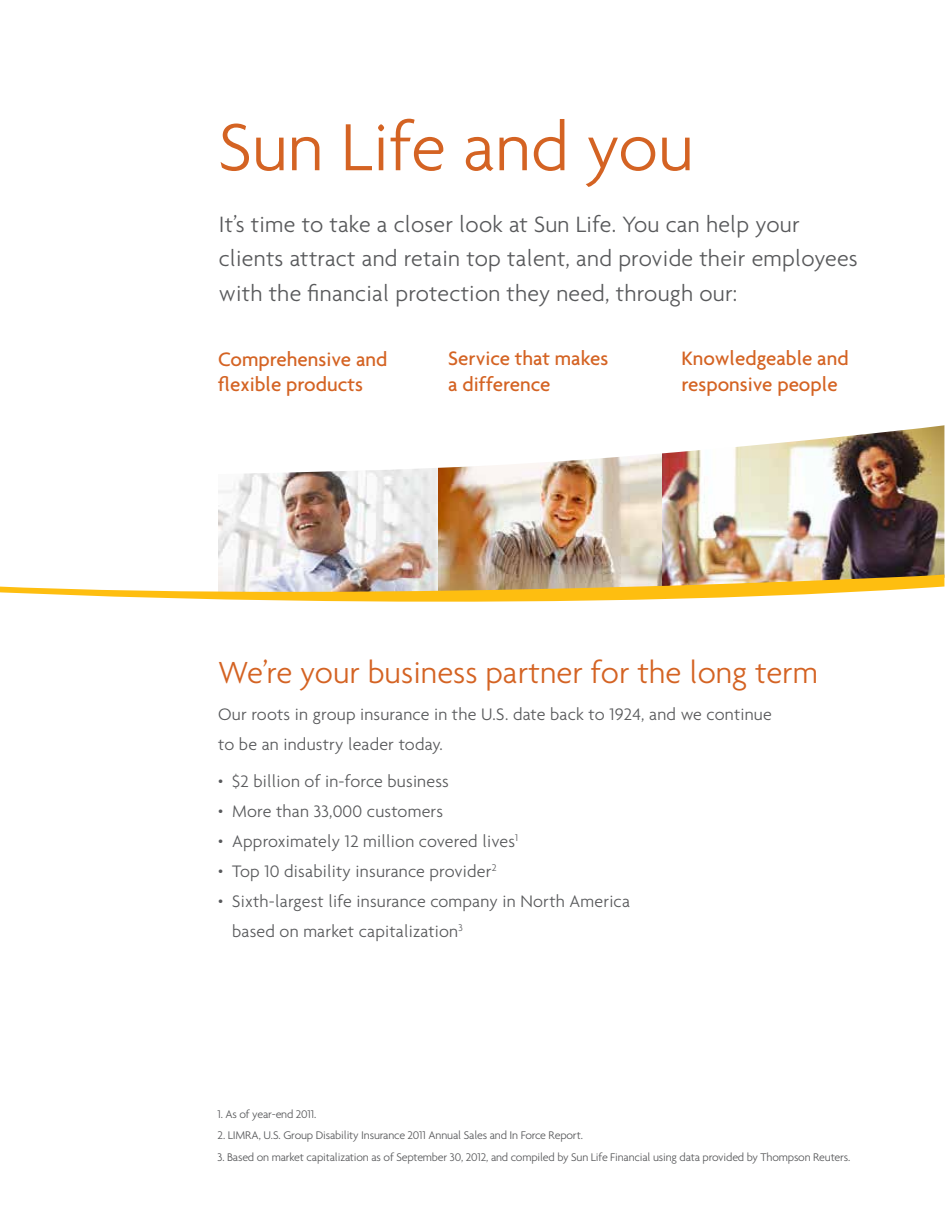
<style>
.page{position:relative;width:945px;height:1215px;background:#fff}
.page>*{position:absolute;margin:0;border:0;box-sizing:border-box;transform-origin:0 0}
._36_38_AgendaLight_W{font:300 72px "Agenda";color:#d46323}
._22_24_Header_159__2{font:300 33px "Agenda";color:#d46323}
.IntroTxt_AgendaLt_16{font:300 24px/34.5px "Agenda";letter-spacing:.01em;color:#58595b}
._14_16_AgendaLight_1{font:500 21px/25.5px "Agenda";color:#d46323}
.IntroTxt_AgendaLt_16-2{font:300 18px/30px "Agenda";letter-spacing:.01em;color:#58595b}
._8_10_Disclosure{font:300 12px "Agenda";letter-spacing:-.015em;color:#58595b}
.s1{font-size:13.5px}
</style>
<div class="page">
<img style="left:437px;top:474px;width:225px;height:101px">
<img style="left:218px;top:474px;width:219px;height:101px">
<img style="left:662px;top:474px;width:282px;height:101px">
<svg style="left:245px;top:425px;width:699px;height:49px"></svg>
<img style="left:0;top:575px;width:944px;height:27px">
<img style="left:944px;top:425px;width:1px;height:162px">
<p class="_36_38_AgendaLight_W" style="left:219px;top:105px;width:477px">Sun Life and you</p>
<p class="IntroTxt_AgendaLt_16" style="left:219px;top:206px;width:641px">It’s time to take a closer look at Sun Life. You can help your clients attract and retain top talent, and provide their employees with the financial protection they need, through our:</p>
<p class="_14_16_AgendaLight_1" style="left:218px;top:346px;width:171px">Comprehensive and flexible products</p>
<p class="_14_16_AgendaLight_1" style="left:448px;top:345px;width:162px">Service that makes a difference</p>
<p class="_14_16_AgendaLight_1" style="left:681px;top:345px;width:169px">Knowledgeable and responsive people</p>
<p class="_22_24_Header_159__2" style="left:218px;top:654px;width:601px">We’re your business partner for the long term</p>
<p class="IntroTxt_AgendaLt_16-2" style="left:218px;top:699px;width:555px">Our roots in group insurance in the U.S. date back to 1924, and we continue to be an industry leader today.</p>
<p class="IntroTxt_AgendaLt_16-2" style="left:218px;top:766px;width:232px"><span class="s1">•</span> $2 billion of in-force business</p>
<p class="IntroTxt_AgendaLt_16-2" style="left:218px;top:796px;width:226px"><span class="s1">•</span> More than 33,000 customers</p>
<p class="IntroTxt_AgendaLt_16-2" style="left:218px;top:826px;width:302px"><span class="s1">•</span> Approximately 12 million covered lives<sup>1</sup></p>
<p class="IntroTxt_AgendaLt_16-2" style="left:218px;top:856px;width:280px"><span class="s1">•</span> Top 10 disability insurance provider<sup>2</sup></p>
<p class="IntroTxt_AgendaLt_16-2" style="left:232px;top:886px;width:399px;text-indent:-14px"><span class="s1">•</span> Sixth-largest life insurance company in North America based on market capitalization<sup>3</sup></p>
<p class="_8_10_Disclosure" style="left:218px;top:1107px;width:100px">1. As of year-end 2011.</p>
<p class="_8_10_Disclosure" style="left:218px;top:1128px;width:367px">2. LIMRA, U.S. Group Disability Insurance 2011 Annual Sales and In Force Report.</p>
<p class="_8_10_Disclosure" style="left:218px;top:1150px;width:634px">3. Based on market capitalization as of September 30, 2012, and compiled by Sun Life Financial using data provided by Thompson Reuters.</p>
</div>
